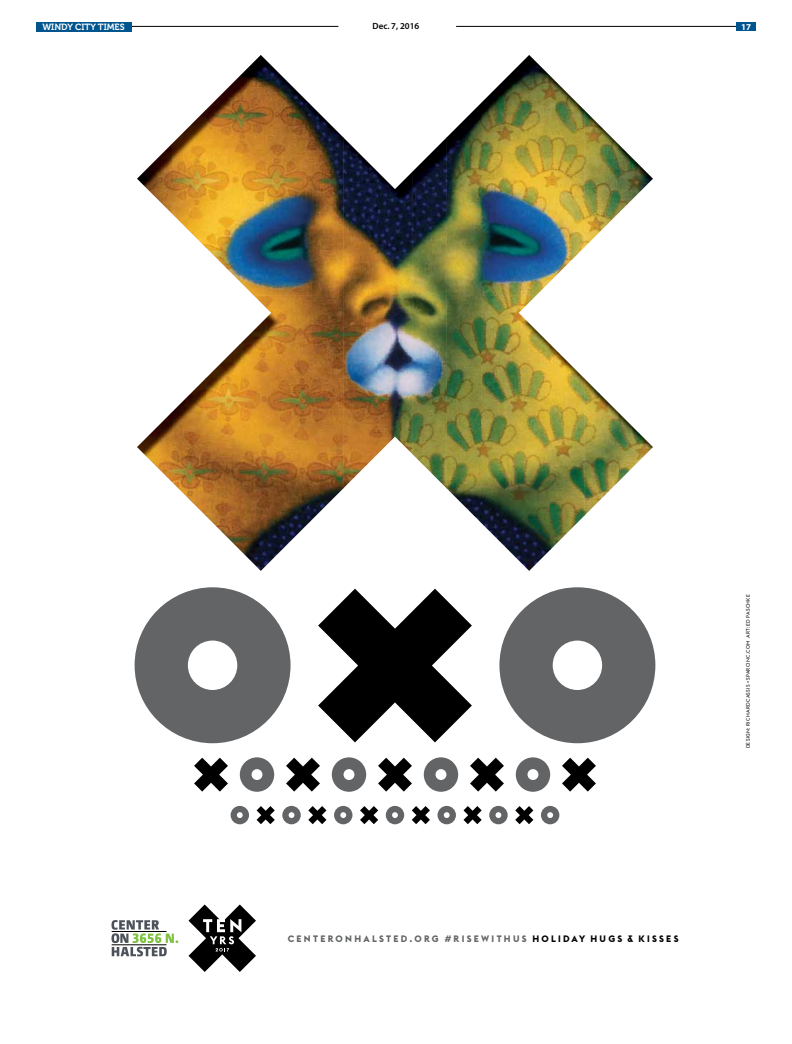
<style>
.page{position:relative;width:792px;height:1044px;background:#fff}
.page>*{position:absolute;margin:0;border:0;box-sizing:border-box;transform-origin:0 0}
.t1{font:700 9.2px "Euclid Flex";letter-spacing:.25em;color:#636466}
.t2{font:9px "Museo 700";color:#fff}
.t3{font:600 9px "Myriad Pro";color:#000}
.t4{font:700 9px "Myriad Pro";color:#fff}
.t5{font:5px "Euclid Flex";letter-spacing:.07em;color:#000}
.s1{color:#000}
</style>
<div class="page">
<hr style="left:131px;top:26px;width:207px;height:1px;background:#000">
<hr style="left:456px;top:26px;width:300px;height:1px;background:#000">
<div style="left:736px;top:22px;width:20px;height:9px;background:#00558f"></div>
<div style="left:36px;top:22px;width:95px;height:10px;background:#00558f"></div>
<img style="left:205px;top:55px;width:104px;height:240px">
<img style="left:481px;top:55px;width:103px;height:240px">
<img style="left:171px;top:110px;width:35px;height:138px">
<img style="left:309px;top:103px;width:35px;height:420px">
<img style="left:447px;top:103px;width:34px;height:420px">
<img style="left:584px;top:110px;width:35px;height:138px">
<img style="left:137px;top:144px;width:34px;height:69px">
<img style="left:343px;top:137px;width:35px;height:351px">
<img style="left:412px;top:137px;width:35px;height:352px">
<img style="left:619px;top:144px;width:34px;height:69px">
<img style="left:378px;top:172px;width:35px;height:282px">
<img style="left:240px;top:295px;width:69px;height:276px">
<img style="left:481px;top:295px;width:69px;height:276px">
<img style="left:206px;top:344px;width:34px;height:206px">
<img style="left:550px;top:344px;width:34px;height:206px">
<img style="left:171px;top:378px;width:35px;height:138px">
<img style="left:584px;top:378px;width:35px;height:138px">
<img style="left:137px;top:413px;width:34px;height:68px">
<img style="left:619px;top:413px;width:34px;height:68px">
<svg style="left:111px;top:920px;width:67px;height:36px"></svg>
<hr style="left:112px;top:931px;width:55px;height:1px;background:#000">
<hr style="left:112px;top:945px;width:55px;height:1px;background:#000">
<svg style="left:318px;top:589px;width:154px;height:153px"></svg>
<svg style="left:135px;top:587px;width:156px;height:156px"></svg>
<svg style="left:499px;top:587px;width:156px;height:156px"></svg>
<svg style="left:194px;top:758px;width:34px;height:34px"></svg>
<svg style="left:286px;top:758px;width:34px;height:34px"></svg>
<svg style="left:562px;top:758px;width:34px;height:34px"></svg>
<svg style="left:378px;top:758px;width:34px;height:34px"></svg>
<svg style="left:470px;top:758px;width:34px;height:34px"></svg>
<svg style="left:240px;top:757px;width:34px;height:35px"></svg>
<svg style="left:516px;top:757px;width:34px;height:35px"></svg>
<svg style="left:332px;top:757px;width:34px;height:35px"></svg>
<svg style="left:424px;top:757px;width:34px;height:35px"></svg>
<svg style="left:412px;top:806px;width:18px;height:18px"></svg>
<svg style="left:257px;top:806px;width:18px;height:18px"></svg>
<svg style="left:360px;top:806px;width:18px;height:18px"></svg>
<svg style="left:308px;top:806px;width:18px;height:18px"></svg>
<svg style="left:515px;top:806px;width:18px;height:18px"></svg>
<svg style="left:464px;top:806px;width:18px;height:18px"></svg>
<svg style="left:438px;top:806px;width:18px;height:18px"></svg>
<svg style="left:282px;top:806px;width:19px;height:18px"></svg>
<svg style="left:386px;top:806px;width:18px;height:18px"></svg>
<svg style="left:231px;top:806px;width:18px;height:18px"></svg>
<svg style="left:334px;top:806px;width:18px;height:18px"></svg>
<svg style="left:541px;top:806px;width:18px;height:18px"></svg>
<svg style="left:489px;top:806px;width:19px;height:18px"></svg>
<svg style="left:189px;top:904px;width:67px;height:68px"></svg>
<p class="t2" style="left:42px;top:22px;width:84px">WINDY CITY TIMES</p>
<p class="t3" style="left:373px;top:20px;width:48px">Dec. 7, 2016</p>
<p class="t4" style="left:741px;top:21px;width:11px">17</p>
<p class="t5" style="left:745px;top:748px;width:156px;rotate:-90deg">DESIGN: RICHARDCASSIS * SPARCINC.COM ART: ED PASCHKE</p>
<p class="t1" style="left:288px;top:933px;width:392px">CENTERONHALSTED.ORG #RISEWITHUS <span class="s1">HOLIDAY HUGS &amp; KISSES</span></p>
</div>
